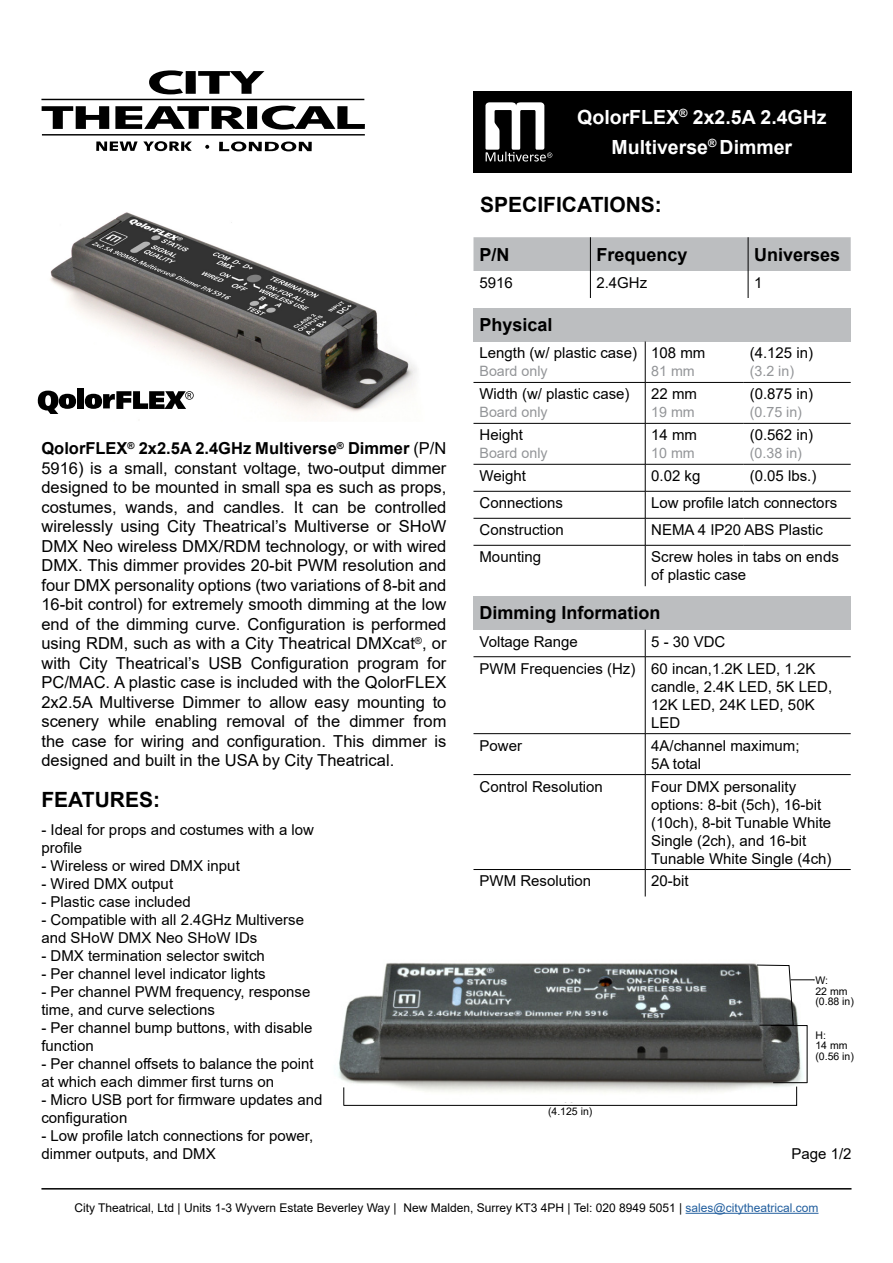
<style>
.page{position:relative;width:893px;height:1263px;background:#fff}
.page>*{position:absolute;margin:0;border:0;box-sizing:border-box;transform-origin:0 0}
.t1{font:700 21px "Arial";color:#000}
.t2{font:700 19.5px/30px "Arial";color:#fff;text-align:center}
.t3{font:700 18px "Arial";color:#000}
.t4{font:16.5px/19.5px "Arial";color:#000;text-align:justify}
.t5{font:15px/18px "Arial";color:#000}
.t6{font:14.25px "Arial";color:#939598}
.t7{font:12px "Arial";color:#000}
.t8{font:10.5px/10.5px "Arial";color:#000}
.s1{font-weight:700}
.s2{color:#215e9e}
</style>
<div class="page">
<svg style="left:41px;top:70px;width:324px;height:81px"></svg>
<hr style="left:41px;top:1188px;width:810px;height:1px;background:#000">
<img style="left:45px;top:212px;width:372px;height:203px">
<hr style="left:686px;top:1213px;width:132px;height:1px;background:#215e9e">
<div style="left:473px;top:91px;width:378px;height:81px;background:#000"></div>
<div style="left:473px;top:308px;width:378px;height:33px;background:#bcbec0"></div>
<hr style="left:473px;top:382px;width:172px;height:1px;background:#000">
<hr style="left:645px;top:382px;width:99px;height:1px;background:#000">
<hr style="left:744px;top:382px;width:107px;height:1px;background:#000">
<hr style="left:473px;top:423px;width:172px;height:1px;background:#000">
<hr style="left:645px;top:423px;width:99px;height:1px;background:#000">
<hr style="left:744px;top:423px;width:107px;height:1px;background:#000">
<hr style="left:473px;top:464px;width:172px;height:1px;background:#000">
<hr style="left:645px;top:464px;width:99px;height:1px;background:#000">
<hr style="left:744px;top:464px;width:107px;height:1px;background:#000">
<hr style="left:473px;top:491px;width:172px;height:1px;background:#000">
<hr style="left:645px;top:491px;width:99px;height:1px;background:#000">
<hr style="left:744px;top:491px;width:107px;height:1px;background:#000">
<hr style="left:473px;top:518px;width:172px;height:1px;background:#000">
<hr style="left:645px;top:518px;width:99px;height:1px;background:#000">
<hr style="left:744px;top:518px;width:107px;height:1px;background:#000">
<hr style="left:473px;top:545px;width:172px;height:1px;background:#000">
<hr style="left:645px;top:545px;width:99px;height:1px;background:#000">
<hr style="left:744px;top:545px;width:107px;height:1px;background:#000">
<hr style="left:645px;top:341px;width:1px;height:41px;background:#000">
<hr style="left:645px;top:383px;width:1px;height:40px;background:#000">
<hr style="left:645px;top:423px;width:1px;height:41px;background:#000">
<svg style="left:645px;top:464px;width:1px;height:81px"></svg>
<hr style="left:645px;top:545px;width:1px;height:41px;background:#000">
<svg style="left:38px;top:391px;width:38px;height:23px"></svg>
<div style="left:77px;top:388px;width:7px;height:20px;background:#000"></div>
<svg style="left:85px;top:391px;width:109px;height:18px"></svg>
<svg style="left:485px;top:102px;width:67px;height:59px"></svg>
<svg style="left:473px;top:237px;width:378px;height:61px"></svg>
<hr style="left:590px;top:237px;width:1px;height:34px;background:#000">
<hr style="left:748px;top:237px;width:1px;height:34px;background:#000">
<div style="left:473px;top:596px;width:378px;height:34px;background:#bcbec0"></div>
<hr style="left:473px;top:656px;width:172px;height:1px;background:#000">
<hr style="left:645px;top:656px;width:206px;height:1px;background:#000">
<hr style="left:473px;top:733px;width:172px;height:1px;background:#000">
<hr style="left:645px;top:733px;width:206px;height:1px;background:#000">
<hr style="left:473px;top:774px;width:172px;height:1px;background:#000">
<hr style="left:645px;top:774px;width:206px;height:1px;background:#000">
<hr style="left:473px;top:869px;width:172px;height:1px;background:#000">
<hr style="left:645px;top:869px;width:206px;height:1px;background:#000">
<svg style="left:645px;top:630px;width:1px;height:26px"></svg>
<hr style="left:645px;top:657px;width:1px;height:76px;background:#000">
<hr style="left:645px;top:734px;width:1px;height:40px;background:#000">
<hr style="left:645px;top:775px;width:1px;height:94px;background:#000">
<svg style="left:645px;top:870px;width:1px;height:26px"></svg>
<img style="left:338px;top:963px;width:444px;height:117px">
<svg style="left:343px;top:965px;width:472px;height:141px"></svg>
<h2 class="t2" style="left:577px;top:102px;width:251px">QolorFLEX<sup>®</sup> 2x2.5A 2.4GHz<br>Multiverse<sup>®</sup> Dimmer</h2>
<h1 class="t1" style="left:480px;top:190px;width:183px">SPECIFICATIONS:</h1>
<p class="t3" style="left:479px;top:242px;width:32px">P/N</p>
<p class="t3" style="left:596px;top:242px;width:93px">Frequency</p>
<p class="t3" style="left:754px;top:242px;width:88px">Universes</p>
<p class="t5" style="left:479px;top:274px;width:35px">5916</p>
<p class="t5" style="left:596px;top:274px;width:52px">2.4GHz</p>
<p class="t5" style="left:754px;top:274px;width:10px">1</p>
<p class="t4" style="left:41px;top:439px;width:407px"><span class="s1">QolorFLEX</span><sup>®</sup> <span class="s1">2x2.5A 2.4GHz Multiverse</span><sup>®</sup> <span class="s1">Dimmer</span> (P/N 5916) is a small, constant voltage, two-output dimmer designed to be mounted in small spa es such as props, costumes, wands, and candles. It can be controlled wirelessly using City Theatrical’s Multiverse or SHoW DMX Neo wireless DMX/RDM technology, or with wired DMX. This dimmer provides 20-bit PWM resolution and four DMX personality options (two variations of 8-bit and 16-bit control) for extremely smooth dimming at the low end of the dimming curve. Configuration is performed using RDM, such as with a City Theatrical DMXcat<sup>®</sup>, or with City Theatrical’s USB Configuration program for PC/MAC. A plastic case is included with the QolorFLEX 2x2.5A Multiverse Dimmer to allow easy mounting to scenery while enabling removal of the dimmer from the case for wiring and configuration. This dimmer is designed and built in the USA by City Theatrical.</p>
<h1 class="t1" style="left:41px;top:784px;width:120px">FEATURES:</h1>
<p class="t5" style="left:41px;top:820px;width:274px">- Ideal for props and costumes with a low profile</p>
<p class="t5" style="left:41px;top:856px;width:200px">- Wireless or wired DMX input</p>
<p class="t5" style="left:41px;top:874px;width:133px">- Wired DMX output</p>
<p class="t5" style="left:41px;top:892px;width:151px">- Plastic case included</p>
<p class="t5" style="left:41px;top:910px;width:264px">- Compatible with all 2.4GHz Multiverse and SHoW DMX Neo SHoW IDs</p>
<p class="t5" style="left:41px;top:946px;width:225px">- DMX termination selector switch</p>
<p class="t5" style="left:41px;top:964px;width:226px">- Per channel level indicator lights</p>
<p class="t5" style="left:41px;top:982px;width:271px">- Per channel PWM frequency, response time, and curve selections</p>
<p class="t5" style="left:41px;top:1018px;width:272px">- Per channel bump buttons, with disable function</p>
<p class="t5" style="left:41px;top:1054px;width:274px">- Per channel offsets to balance the point at which each dimmer first turns on</p>
<p class="t5" style="left:41px;top:1090px;width:282px">- Micro USB port for firmware updates and configuration</p>
<p class="t5" style="left:41px;top:1126px;width:273px">- Low profile latch connections for power, dimmer outputs, and DMX</p>
<p class="t3" style="left:479px;top:312px;width:75px">Physical</p>
<p class="t5" style="left:479px;top:344px;width:159px">Length (w/ plastic case)</p>
<p class="t6" style="left:479px;top:362px;width:70px">Board only</p>
<p class="t5" style="left:479px;top:385px;width:152px">Width (w/ plastic case)</p>
<p class="t6" style="left:479px;top:402px;width:70px">Board only</p>
<p class="t5" style="left:479px;top:426px;width:45px">Height</p>
<p class="t6" style="left:479px;top:443px;width:70px">Board only</p>
<p class="t5" style="left:651px;top:344px;width:56px">108 mm</p>
<p class="t6" style="left:651px;top:362px;width:45px">81 mm</p>
<p class="t5" style="left:651px;top:385px;width:47px">22 mm</p>
<p class="t6" style="left:651px;top:402px;width:45px">19 mm</p>
<p class="t5" style="left:651px;top:426px;width:47px">14 mm</p>
<p class="t6" style="left:651px;top:443px;width:45px">10 mm</p>
<p class="t5" style="left:750px;top:344px;width:65px">(4.125 in)</p>
<p class="t6" style="left:750px;top:362px;width:46px">(3.2 in)</p>
<p class="t5" style="left:750px;top:385px;width:65px">(0.875 in)</p>
<p class="t6" style="left:750px;top:402px;width:54px">(0.75 in)</p>
<p class="t5" style="left:750px;top:426px;width:65px">(0.562 in)</p>
<p class="t6" style="left:750px;top:443px;width:54px">(0.38 in)</p>
<p class="t5" style="left:479px;top:467px;width:48px">Weight</p>
<p class="t5" style="left:651px;top:467px;width:51px">0.02 kg</p>
<p class="t5" style="left:750px;top:467px;width:68px">(0.05 lbs.)</p>
<p class="t5" style="left:479px;top:494px;width:85px">Connections</p>
<p class="t5" style="left:651px;top:494px;width:187px">Low profile latch connectors</p>
<p class="t5" style="left:479px;top:521px;width:86px">Construction</p>
<p class="t5" style="left:651px;top:521px;width:173px">NEMA 4 IP20 ABS Plastic</p>
<p class="t5" style="left:479px;top:548px;width:63px">Mounting</p>
<p class="t5" style="left:651px;top:548px;width:189px">Screw holes in tabs on ends of plastic case</p>
<p class="t3" style="left:479px;top:600px;width:183px">Dimming Information</p>
<p class="t5" style="left:479px;top:632px;width:100px">Voltage Range</p>
<p class="t5" style="left:479px;top:628px;width:337px;line-height:27px;text-indent:172px">5 - 30 VDC<br>PWM Frequencies (Hz) 60 incan,1.2K LED, 1.2K</p>
<p class="t5" style="left:651px;top:677px;width:182px">candle, 2.4K LED, 5K LED,<br>12K LED, 24K LED, 50K<br>LED</p>
<p class="t5" style="left:479px;top:736px;width:44px">Power</p>
<p class="t5" style="left:651px;top:736px;width:150px">4A/channel maximum;<br>5A total</p>
<p class="t5" style="left:479px;top:777px;width:125px">Control Resolution</p>
<p class="t5" style="left:651px;top:777px;width:182px">Four DMX personality options: 8-bit (5ch), 16-bit (10ch), 8-bit Tunable White<br>Single (2ch), and 16-bit<br>Tunable White Single (4ch)</p>
<p class="t5" style="left:479px;top:872px;width:113px">PWM Resolution</p>
<p class="t5" style="left:651px;top:872px;width:39px">20-bit</p>
<p class="t8" style="left:815px;top:975px;width:40px">W:<br>22 mm (0.88 in)</p>
<p class="t8" style="left:548px;top:1106px;width:46px">(4.125 in)</p>
<p class="t8" style="left:815px;top:1030px;width:40px">H:<br>14 mm (0.56 in)</p>
<p class="t5" style="left:791px;top:1144px;width:62px">Page 1/2</p>
<p class="t7" style="left:74px;top:1199px;width:745px">City Theatrical, Ltd | Units 1-3 Wyvern Estate Beverley Way | New Malden, Surrey KT3 4PH | Tel: 020 8949 5051 | <span class="s2">sales@citytheatrical.com</span></p>
</div>
